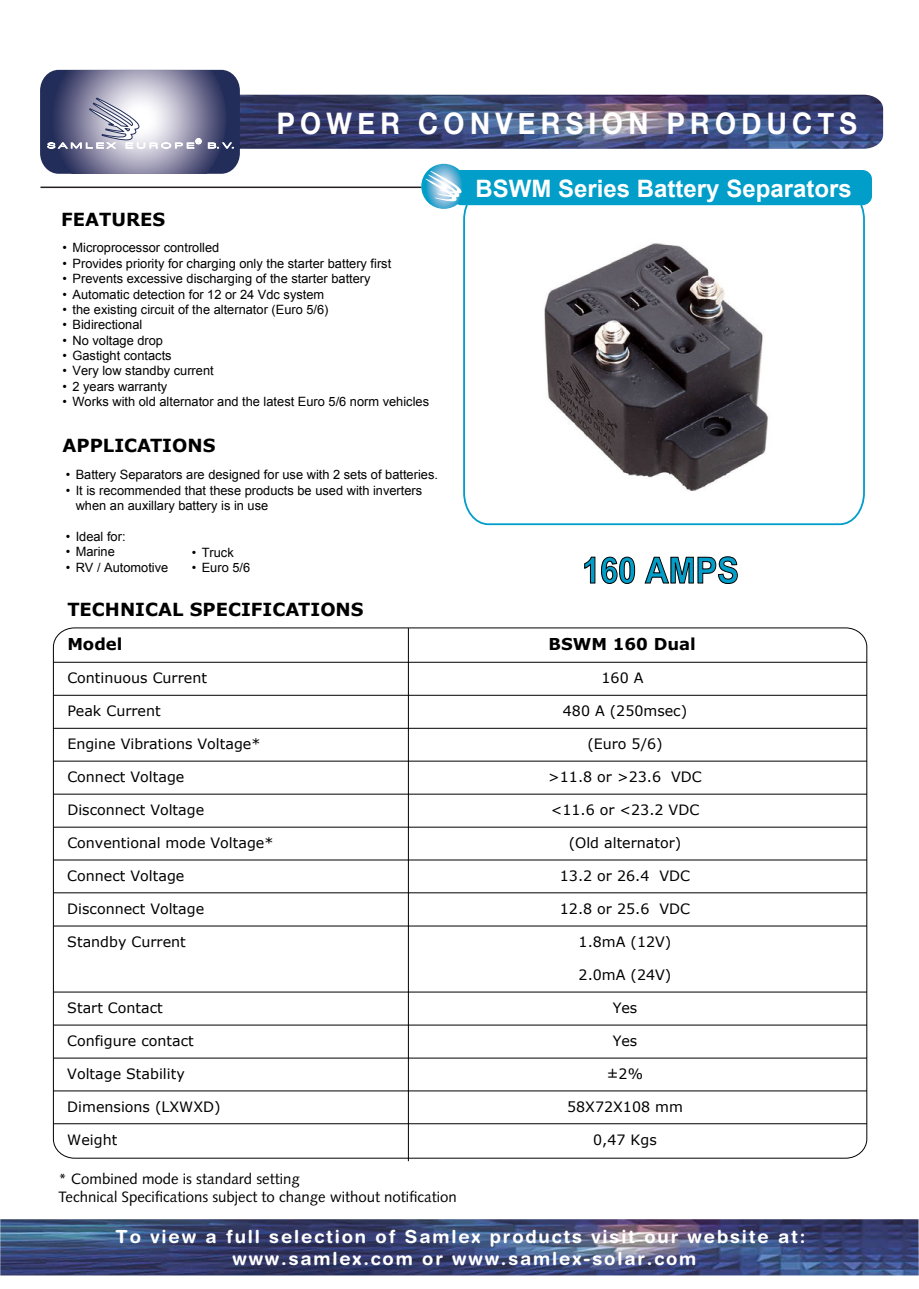
<style>
.page{position:relative;width:919px;height:1289px;background:#fff}
.page>*{position:absolute;margin:0;border:0;box-sizing:border-box;transform-origin:0 0}
.t1{font:700 36px "Arial";color:#009ec9;scale:.9 1}
.t2{font:700 29.7px "Helvetica Neue";letter-spacing:.2em;color:#fff;scale:.91 1}
.t3{font:700 24px "Arial";color:#fff}
.t4{font:700 18px/21.6px "Helvetica Rounded LT Std";letter-spacing:.1em;color:#fff;text-align:center}
.t5{font:700 18px "Verdana";color:#010000}
.t6{font:700 16.5px "Verdana";color:#010000}
.t7{font:15px/18px "Syntax";color:#010000}
.t8{font:14.25px "Verdana";color:#010000}
.t9{font:12.9px/15.5px "Arial";color:#010000}
</style>
<div class="page">
<img style="left:240px;top:95px;width:643px;height:54px">
<img style="left:0;top:1219px;width:918px;height:56px">
<svg style="left:584px;top:556px;width:51px;height:28px"></svg>
<svg style="left:644px;top:556px;width:94px;height:28px"></svg>
<hr style="left:408px;top:628px;width:1px;height:533px;background:#010000">
<hr style="left:40px;top:186px;width:381px;height:2px;background:#261f1f">
<svg style="left:462px;top:205px;width:403px;height:321px"></svg>
<div style="left:452px;top:170px;width:419px;height:35px;background:#009ec9;border-radius:9px"></div>
<svg style="left:421px;top:164px;width:45px;height:45px"></svg>
<svg style="left:425px;top:171px;width:38px;height:31px"></svg>
<svg style="left:40px;top:70px;width:200px;height:104px;background:#8385a0"></svg>
<svg style="left:53px;top:627px;width:814px;height:531px"></svg>
<h2 class="t2" style="left:277px;top:100px;width:639px">POWER CONVERSION PRODUCTS</h2>
<h3 class="t5" style="left:61px;top:207px;width:105px">FEATURES</h3>
<p class="t9" style="left:63px;top:240px;width:158px">• Microprocessor controlled</p>
<p class="t9" style="left:63px;top:256px;width:330px">• Provides priority for charging only the starter battery first</p>
<p class="t9" style="left:63px;top:271px;width:309px">• Prevents excessive discharging of the starter battery</p>
<p class="t9" style="left:63px;top:286px;width:263px">• Automatic detection for 12 or 24 Vdc system</p>
<p class="t9" style="left:63px;top:302px;width:267px">• the existing circuit of the alternator (Euro 5/6)</p>
<p class="t9" style="left:63px;top:317px;width:81px">• Bidirectional</p>
<p class="t9" style="left:63px;top:332px;width:102px">• No voltage drop</p>
<p class="t9" style="left:63px;top:348px;width:110px">• Gastight contacts</p>
<p class="t9" style="left:63px;top:363px;width:153px">• Very low standby current</p>
<p class="t9" style="left:63px;top:378px;width:106px">• 2 years warranty</p>
<p class="t9" style="left:63px;top:394px;width:368px">• Works with old alternator and the latest Euro 5/6 norm vehicles</p>
<h3 class="t5" style="left:63px;top:432px;width:154px">APPLICATIONS</h3>
<p class="t9" style="left:66px;top:467px;width:374px">• Battery Separators are designed for use with 2 sets of batteries.</p>
<p class="t9" style="left:76px;top:482px;width:348px;text-indent:-10px">• It is recommended that these products be used with inverters when an auxillary battery is in use</p>
<p class="t9" style="left:66px;top:529px;width:61px">• Ideal for:</p>
<p class="t9" style="left:66px;top:544px;width:51px">• Marine</p>
<p class="t9" style="left:66px;top:559px;width:104px">• RV / Automotive</p>
<p class="t9" style="left:192px;top:544px;width:43px">• Truck</p>
<p class="t9" style="left:192px;top:560px;width:60px">• Euro 5/6</p>
<h3 class="t3" style="left:475px;top:173px;width:378px">BSWM Series Battery Separators</h3>
<h1 class="t1" style="left:582px;top:546px;width:176px">160 AMPS</h1>
<h3 class="t5" style="left:67px;top:596px;width:298px">TECHNICAL SPECIFICATIONS</h3>
<p class="t6" style="left:67px;top:633px;width:57px">Model</p>
<p class="t6" style="left:548px;top:633px;width:149px">BSWM 160 Dual</p>
<p class="t8" style="left:67px;top:668px;width:141px">Continuous Current</p>
<p class="t8" style="left:601px;top:668px;width:43px">160 A</p>
<p class="t8" style="left:67px;top:701px;width:95px">Peak Current</p>
<p class="t8" style="left:67px;top:734px;width:195px">Engine Vibrations Voltage*</p>
<p class="t8" style="left:563px;top:701px;width:126px">480 A (250msec)</p>
<p class="t8" style="left:587px;top:734px;width:77px">(Euro 5/6)</p>
<p class="t8" style="left:67px;top:767px;width:119px">Connect Voltage</p>
<p class="t8" style="left:548px;top:767px;width:155px">&gt;11.8 or &gt;23.6 VDC</p>
<p class="t8" style="left:67px;top:800px;width:138px">Disconnect Voltage</p>
<p class="t8" style="left:67px;top:833px;width:208px">Conventional mode Voltage*</p>
<p class="t8" style="left:550px;top:800px;width:150px">&lt;11.6 or &lt;23.2 VDC</p>
<p class="t8" style="left:568px;top:833px;width:114px">(Old alternator)</p>
<p class="t8" style="left:560px;top:865px;width:132px">13.2 or 26.4 VDC</p>
<p class="t8" style="left:560px;top:898px;width:132px">12.8 or 25.6 VDC</p>
<p class="t8" style="left:67px;top:866px;width:119px">Connect Voltage</p>
<p class="t8" style="left:67px;top:898px;width:138px">Disconnect Voltage</p>
<p class="t8" style="left:67px;top:931px;width:120px">Standby Current</p>
<p class="t8" style="left:578px;top:931px;width:94px">1.8mA (12V)</p>
<p class="t8" style="left:578px;top:964px;width:94px">2.0mA (24V)</p>
<p class="t8" style="left:67px;top:997px;width:97px">Start Contact</p>
<p class="t8" style="left:612px;top:997px;width:26px">Yes</p>
<p class="t8" style="left:67px;top:1030px;width:128px">Configure contact</p>
<p class="t8" style="left:612px;top:1030px;width:26px">Yes</p>
<p class="t8" style="left:67px;top:1063px;width:119px">Voltage Stability</p>
<p class="t8" style="left:607px;top:1063px;width:38px">±2%</p>
<p class="t8" style="left:67px;top:1096px;width:155px">Dimensions (LXWXD)</p>
<p class="t8" style="left:567px;top:1096px;width:117px">58X72X108 mm</p>
<p class="t8" style="left:67px;top:1129px;width:52px">Weight</p>
<p class="t8" style="left:593px;top:1129px;width:65px">0,47 Kgs</p>
<p class="t7" style="left:59px;top:1169px;width:399px">* Combined mode is standard setting<br>Technical Specifications subject to change without notification</p>
<h3 class="t4" style="left:116px;top:1225px;width:691px">To view a full selection of Samlex products visit our website at: www.samlex.com or www.samlex-solar.com</h3>
</div>
